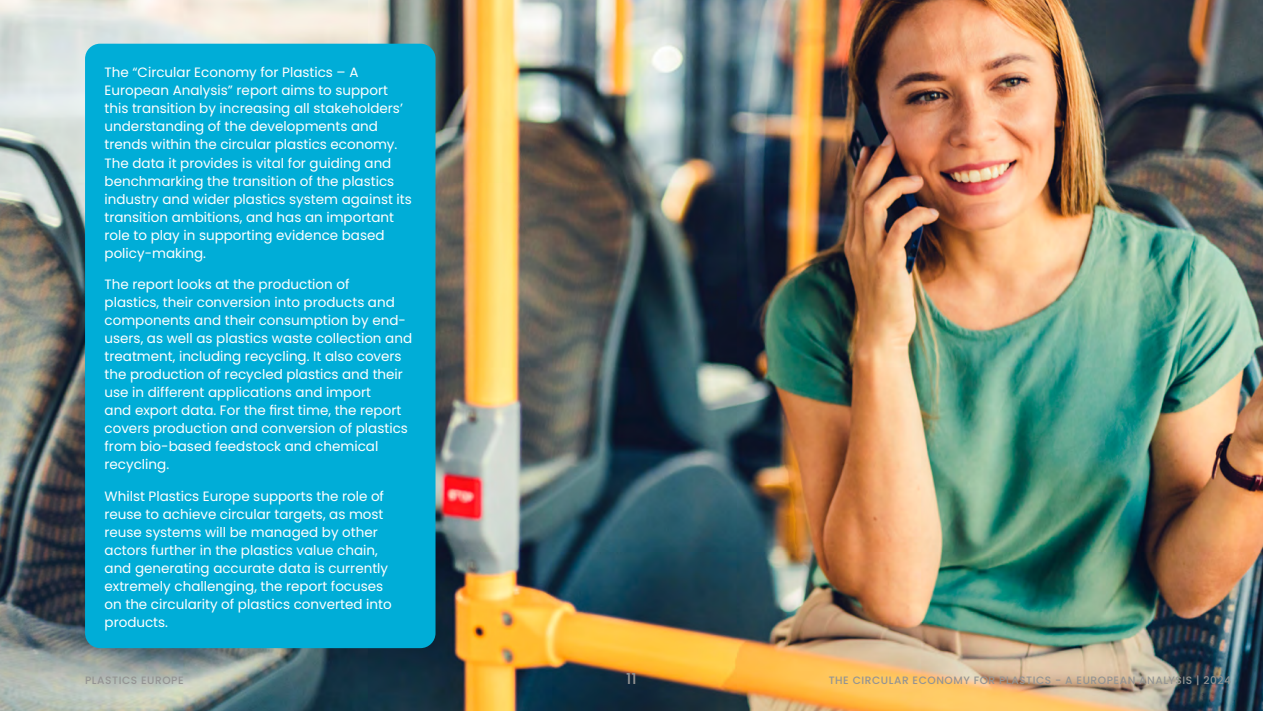
<style>
.page{position:relative;width:1263px;height:711px;background:#fff}
.page>*{position:absolute;margin:0;border:0;box-sizing:border-box;transform-origin:0 0}
.t1{font:500 15px "Poppins";color:#949493}
.TXT{font:13.5px/18px "Poppins";color:#fff}
.t2{font:500 10.65px "Poppins";letter-spacing:.05em;color:#949493}
</style>
<div class="page">
<img style="left:0;top:0;width:1263px;height:710px">
<div style="left:85px;top:44px;width:350px;height:603px;background:#00add7;border-radius:15px"></div>
<p class="TXT" style="left:105px;top:64px;width:309px">The “Circular Economy for Plastics – A European Analysis” report aims to support this transition by increasing all stakeholders’ understanding of the developments and trends within the circular plastics economy.<br>The data it provides is vital for guiding and benchmarking the transition of the plastics industry and wider plastics system against its transition ambitions, and has an important role to play in supporting evidence based policy-making.</p>
<p class="TXT" style="left:105px;top:275px;width:309px">The report looks at the production of<br>plastics, their conversion into products and components and their consumption by end&shy;users, as well as plastics waste collection and treatment, including recycling. It also covers the production of recycled plastics and their use in different applications and import<br>and export data. For the first time, the report covers production and conversion of plastics from bio-based feedstock and chemical recycling.</p>
<p class="TXT" style="left:105px;top:487px;width:289px">Whilst Plastics Europe supports the role of reuse to achieve circular targets, as most reuse systems will be managed by other actors further in the plastics value chain, and generating accurate data is currently extremely challenging, the report focuses on the circularity of plastics converted into products.</p>
<p class="t2" style="left:85px;top:673px;width:100px">PLASTICS EUROPE</p>
<p class="t1" style="left:626px;top:669px;width:12px">11</p>
<p class="t2" style="left:829px;top:673px;width:404px">THE CIRCULAR ECONOMY FOR PLASTICS - A EUROPEAN ANALYSIS | 2024</p>
</div>
